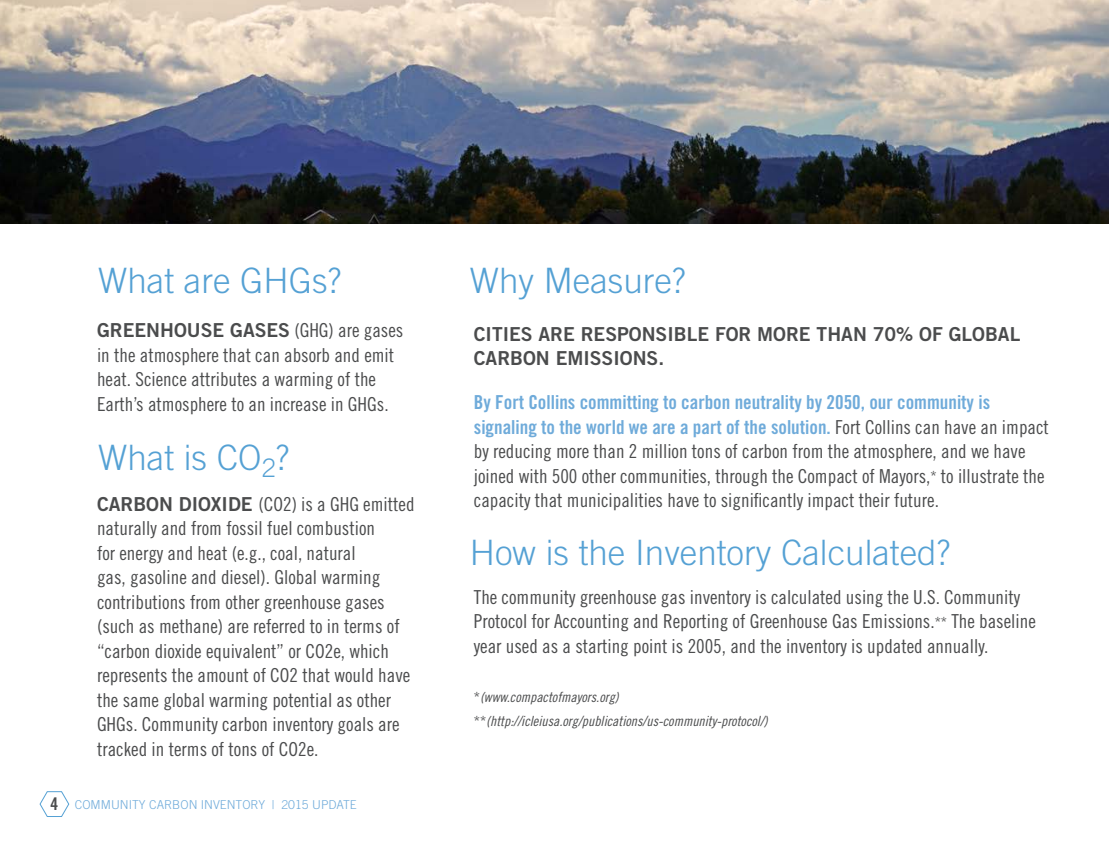
<style>
.page{position:relative;width:1109px;height:857px;background:#fff}
.page>*{position:absolute;margin:0;border:0;box-sizing:border-box;transform-origin:0 0}
.Head{font:300 35px "Trade Gothic LT Std";color:#55a1d4}
.t1{font:19.25px/24.5px "Trade Gothic LT Std Cn 18";color:#4b4c4d}
.t2{font:19.25px/24.5px "Trade Gothic LT Std Bd 2";color:#4b4c4d}
.t3{font:14px "Trade Gothic LT Std Cn 18 Obl";color:#4b4c4d}
.t4{font:300 12.25px "Trade Gothic LT Std";color:#6fabda}
.s1{font-family:"Trade Gothic LT Std Bd 2"}
.s2{font-family:"Trade Gothic LT Std Bd Cn 20";font-weight:400;font-size:17.5px;color:#4b4c4d}
.s3{font-family:"Trade Gothic LT Std Bd Cn 20";color:#6fabda}
.s4{font-size:14px}
.s5{font-family:"Trade Gothic LT Std Cn 18"}
</style>
<div class="page">
<svg style="left:40px;top:791px;width:29px;height:26px"></svg>
<img style="left:0;top:0;width:1109px;height:223px">
<p class="Head" style="left:98px;top:260px;width:245px">What are GHGs?</p>
<p class="t1" style="left:97px;top:318px;width:308px"><span class="s1">GREENHOUSE GASES</span> (GHG) are gases in the atmosphere that can absorb and emit heat. Science attributes a warming of the Earth’s atmosphere to an increase in GHGs.</p>
<p class="Head" style="left:98px;top:436px;width:193px">What is CO<sub>2</sub>?</p>
<p class="t1" style="left:97px;top:491px;width:319px"><span class="s1">CARBON DIOXIDE</span> (CO2) is a GHG emitted naturally and from fossil fuel combustion<br>for energy and heat (e.g., coal, natural<br>gas, gasoline and diesel). Global warming contributions from other greenhouse gases (such as methane) are referred to in terms of “carbon dioxide equivalent” or CO2e, which represents the amount of CO2 that would have the same global warming potential as other GHGs. Community carbon inventory goals are tracked in terms of tons of CO2e.</p>
<p class="t4" style="left:51px;top:797px;width:308px"><span class="s2">4</span> COMMUNITY CARBON INVENTORY | 2015 UPDATE</p>
<p class="Head" style="left:470px;top:260px;width:217px">Why Measure?</p>
<p class="t2" style="left:474px;top:321px;width:548px">CITIES ARE RESPONSIBLE FOR MORE THAN 70% OF GLOBAL<br>CARBON EMISSIONS.</p>
<p class="t1" style="left:474px;top:390px;width:577px"><span class="s3">By Fort Collins committing to carbon neutrality by 2050, our community is signaling to the world we are a part of the solution.</span> Fort Collins can have an impact by reducing more than 2 million tons of carbon from the atmosphere, and we have joined with 500 other communities, through the Compact of Mayors,<span class="s4">*</span> to illustrate the capacity that municipalities have to significantly impact their future.</p>
<p class="Head" style="left:470px;top:532px;width:482px">How is the Inventory Calculated?</p>
<p class="t1" style="left:474px;top:584px;width:563px">The community greenhouse gas inventory is calculated using the U.S. Community<br>Protocol for Accounting and Reporting of Greenhouse Gas Emissions.<span class="s4">**</span> The baseline year used as a starting point is 2005, and the inventory is updated annually.</p>
<p class="t3" style="left:474px;top:688px;width:146px"><span class="s5">*</span>(www.compactofmayors.org)</p>
<p class="t3" style="left:474px;top:713px;width:295px"><span class="s5">**</span>(http://icleiusa.org/publications/us-community-protocol/)</p>
</div>
